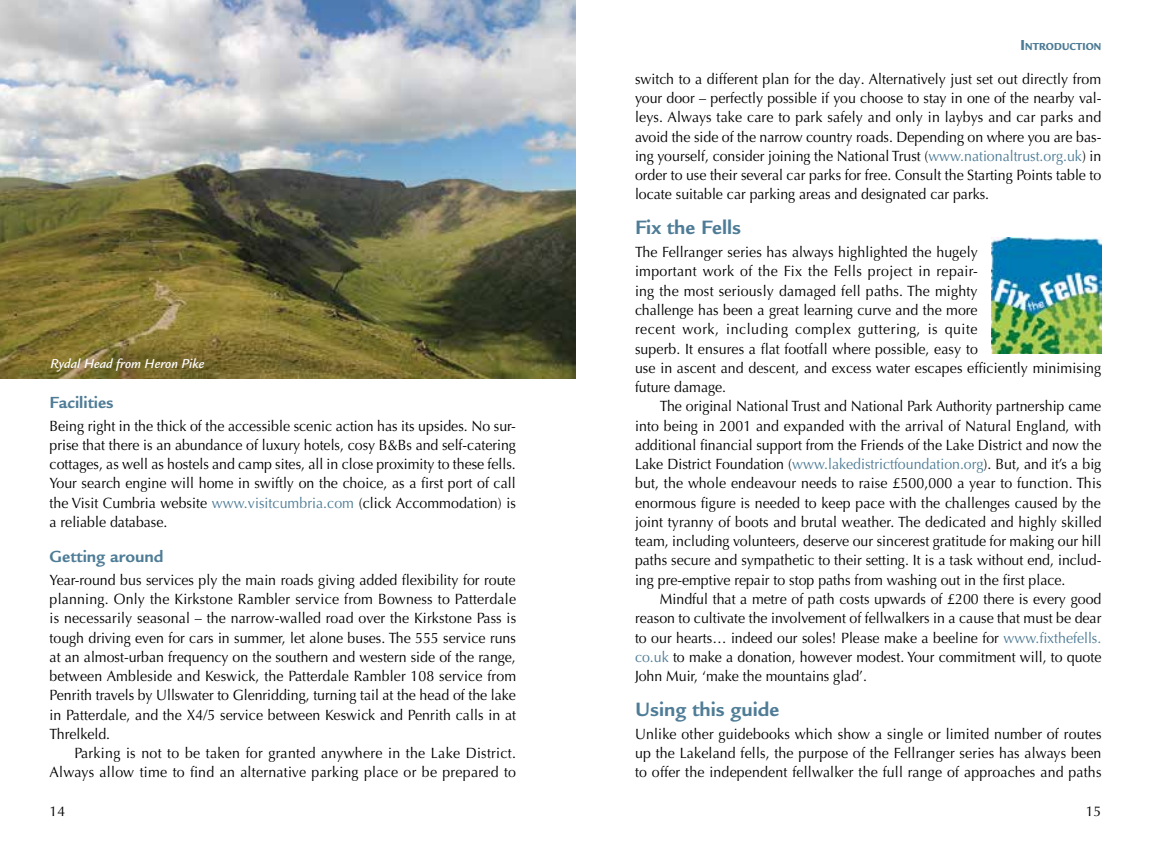
<style>
.page{position:relative;width:1151px;height:854px;background:#fff}
.page>*{position:absolute;margin:0;border:0;box-sizing:border-box;transform-origin:0 0}
.t1{font:700 21px "Legacy Sans";color:#4e7c96}
.t2{font:700 17.5px "Legacy Sans";color:#4e7c96}
.t3{font:14.88px/19.2px "Optima LT Pro";letter-spacing:.01em;color:#000;text-align:justify;scale:.95 1}
.t4{font:italic 500 14px "Legacy Sans";color:#fff}
.t5{font:14px "Optima LT Pro";color:#000}
.t6{font:900 11.03px "Legacy Sans";letter-spacing:.015em;color:#4e7c96;scale:.9 1}
.s1{color:#4e7c96}
.s2{font-size:15.75px}
</style>
<div class="page">
<img style="left:0;top:0;width:575px;height:378px">
<img style="left:992px;top:238px;width:109px;height:115px">
<p class="t4" style="left:51px;top:356px;width:155px">Rydal Head from Heron Pike</p>
<p class="t2" style="left:50px;top:392px;width:66px">Facilities</p>
<p class="t3" style="left:50px;top:416px;width:492px">Being right in the thick of the accessible scenic action has its upsides. No sur&shy;prise that there is an abundance of luxury hotels, cosy B&amp;Bs and self-catering cottages, as well as hostels and camp sites, all in close proximity to these fells.<br>Your search engine will home in swiftly on the choice, as a first port of call the Visit Cumbria website <span class="s1">www.visitcumbria.com</span> (click Accommodation) is a reliable database.</p>
<p class="t2" style="left:50px;top:546px;width:116px">Getting around</p>
<p class="t3" style="left:50px;top:570px;width:493px">Year-round bus services ply the main roads giving added flexibility for route planning. Only the Kirkstone Rambler service from Bowness to Patterdale is necessarily seasonal – the narrow-walled road over the Kirkstone Pass is tough driving even for cars in summer, let alone buses. The 555 service runs at an almost-urban frequency on the southern and western side of the range, between Ambleside and Keswick, the Patterdale Rambler 108 service from Penrith travels by Ullswater to Glenridding, turning tail at the head of the lake in Patterdale, and the X4/5 service between Keswick and Penrith calls in at Threlkeld.</p>
<p class="t3" style="left:50px;top:743px;width:492px;text-align:right">Parking is not to be taken for granted anywhere in the Lake District.<br>Always allow time to find an alternative parking place or be prepared to</p>
<p class="t6" style="left:1020px;top:40px;width:91px"><span class="s2">I</span> NTRODUCTION</p>
<p class="t3" style="left:635px;top:69px;width:492px">switch to a different plan for the day. Alternatively just set out directly from your door – perfectly possible if you choose to stay in one of the nearby val&shy;leys. Always take care to park safely and only in laybys and car parks and avoid the side of the narrow country roads. Depending on where you are bas&shy;ing yourself, consider joining the National Trust (<span class="s1">www.nationaltrust.org.uk</span>) in order to use their several car parks for free. Consult the Starting Points table to locate suitable car parking areas and designated car parks.</p>
<h1 class="t1" style="left:635px;top:215px;width:108px">Fix the Fells</h1>
<p class="t3" style="left:635px;top:242px;width:492px;text-align:left">The Fellranger series has always highlighted the hugely<br>important work of the Fix the Fells project in repair-<br>ing the most seriously damaged fell paths. The mighty<br>challenge has been a great learning curve and the more<br>recent work, including complex guttering, is quite<br>superb. It ensures a flat footfall where possible, easy to<br>use in ascent and descent, and excess water escapes efficiently minimising future damage.</p>
<p class="t3" style="left:635px;top:396px;width:493px;text-indent:25px">The original National Trust and National Park Authority partnership came into being in 2001 and expanded with the arrival of Natural England, with additional financial support from the Friends of the Lake District and now the Lake District Foundation (<span class="s1">www.lakedistrictfoundation.org</span>). But, and it’s a big but, the whole endeavour needs to raise £500,000 a year to function. This enormous figure is needed to keep pace with the challenges caused by the joint tyranny of boots and brutal weather. The dedicated and highly skilled team, including volunteers, deserve our sincerest gratitude for making our hill paths secure and sympathetic to their setting. It is a task without end, includ&shy;ing pre-emptive repair to stop paths from washing out in the first place.</p>
<p class="t3" style="left:635px;top:589px;width:492px;text-indent:25px">Mindful that a metre of path costs upwards of £200 there is every good reason to cultivate the involvement of fellwalkers in a cause that must be dear to our hearts… indeed our soles! Please make a beeline for <span class="s1">www.fixthefells. co.uk</span> to make a donation, however modest. Your commitment will, to quote John Muir, ‘make the mountains glad’.</p>
<h1 class="t1" style="left:635px;top:696px;width:146px">Using this guide</h1>
<p class="t3" style="left:635px;top:724px;width:493px">Unlike other guidebooks which show a single or limited number of routes up the Lakeland fells, the purpose of the Fellranger series has always been to offer the independent fellwalker the full range of approaches and paths</p>
<p class="t5" style="left:50px;top:802px;width:17px">14</p>
<p class="t5" style="left:1086px;top:802px;width:17px">15</p>
</div>
